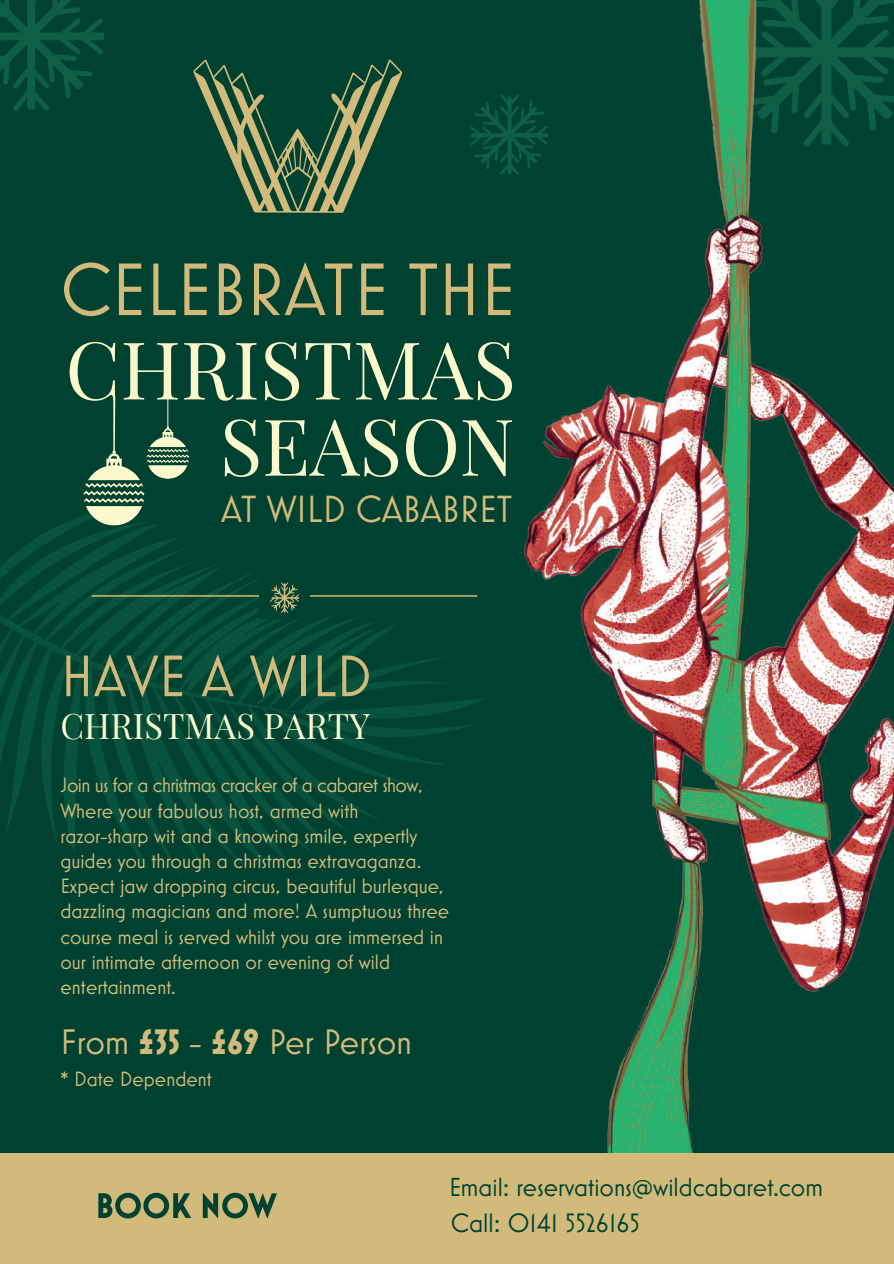
<style>
.page{position:relative;width:894px;height:1264px;background:#fff}
.page>*{position:absolute;margin:0;border:0;box-sizing:border-box;transform-origin:0 0}
.t1{font:75.3px "Mostra Nuova";color:#d2bb7a}
.t2{font:59.25px "Mostra Nuova";color:#d2bb7a}
.t3{font:38.4px "Mostra Nuova";color:#d2bb7a}
.t4{font:36px "Mostra Nuova";color:#d2bb7a}
.t5{font:34.5px "Playfair Display";color:#fbf9cb}
.t6{font:27px "Mostra Nuova";color:#004231}
.t7{font:26.4px "Mostra Nuova";color:#004231}
.t8{font:21px/25.2px "Mostra Nuova";color:#d3bc7b}
.s1{font-weight:700}
</style>
<div class="page">
<div style="left:0;top:0;width:893px;height:1263px;background:#004231"></div>
<svg style="left:0;top:521px;width:485px;height:355px"></svg>
<svg style="left:327px;top:841px;width:5px;height:3px"></svg>
<svg style="left:373px;top:627px;width:5px;height:3px"></svg>
<svg style="left:0;top:0;width:104px;height:111px"></svg>
<svg style="left:470px;top:94px;width:39px;height:81px"></svg>
<img style="left:509px;top:0;width:384px;height:1153px">
<hr style="left:92px;top:595px;width:385px;height:1px;background:#d2bb7a">
<div style="left:259px;top:582px;width:50px;height:36px;background:#004231"></div>
<svg style="left:269px;top:582px;width:30px;height:31px"></svg>
<svg style="left:193px;top:59px;width:209px;height:154px"></svg>
<svg style="left:265px;top:342px;width:34px;height:59px"></svg>
<svg style="left:305px;top:343px;width:45px;height:56px"></svg>
<svg style="left:356px;top:342px;width:156px;height:59px"></svg>
<svg style="left:265px;top:419px;width:133px;height:58px"></svg>
<svg style="left:406px;top:419px;width:49px;height:58px"></svg>
<svg style="left:462px;top:420px;width:50px;height:56px"></svg>
<svg style="left:70px;top:342px;width:188px;height:183px"></svg>
<div style="left:0;top:1153px;width:893px;height:110px;background:#d2bb7a"></div>
<svg style="left:98px;top:1192px;width:93px;height:26px"></svg>
<svg style="left:203px;top:1192px;width:74px;height:26px"></svg>
<h1 class="t1" style="left:60px;top:246px;width:456px">CELEBRATE THE</h1>
<h3 class="t3" style="left:221px;top:487px;width:292px">AT WILD CABABRET</h3>
<h2 class="t2" style="left:60px;top:642px;width:312px">HAVE A WILD</h2>
<h3 class="t5" style="left:60px;top:699px;width:311px">CHRISTMAS PARTY</h3>
<p class="t8" style="left:60px;top:772px;width:390px">Join us for a christmas cracker of a cabaret show, Where your fabulous host, armed with razor-sharp wit and a knowing smile, expertly guides you through a christmas extravaganza.<br>Expect jaw dropping circus, beautiful burlesque, dazzling magicians and more! A sumptuous three course meal is served whilst you are immersed in our intimate afternoon or evening of wild entertainment.</p>
<h3 class="t4" style="left:60px;top:1021px;width:353px">From <span class="s1">£35</span> - <span class="s1">£69</span> Per Person</h3>
<p class="t8" style="left:60px;top:1066px;width:153px">* Date Dependent</p>
<p class="t7" style="left:449px;top:1172px;width:375px">Email: reservations@wildcabaret.com</p>
<p class="t6" style="left:450px;top:1206px;width:190px">Call: 0141 5526165</p>
</div>
